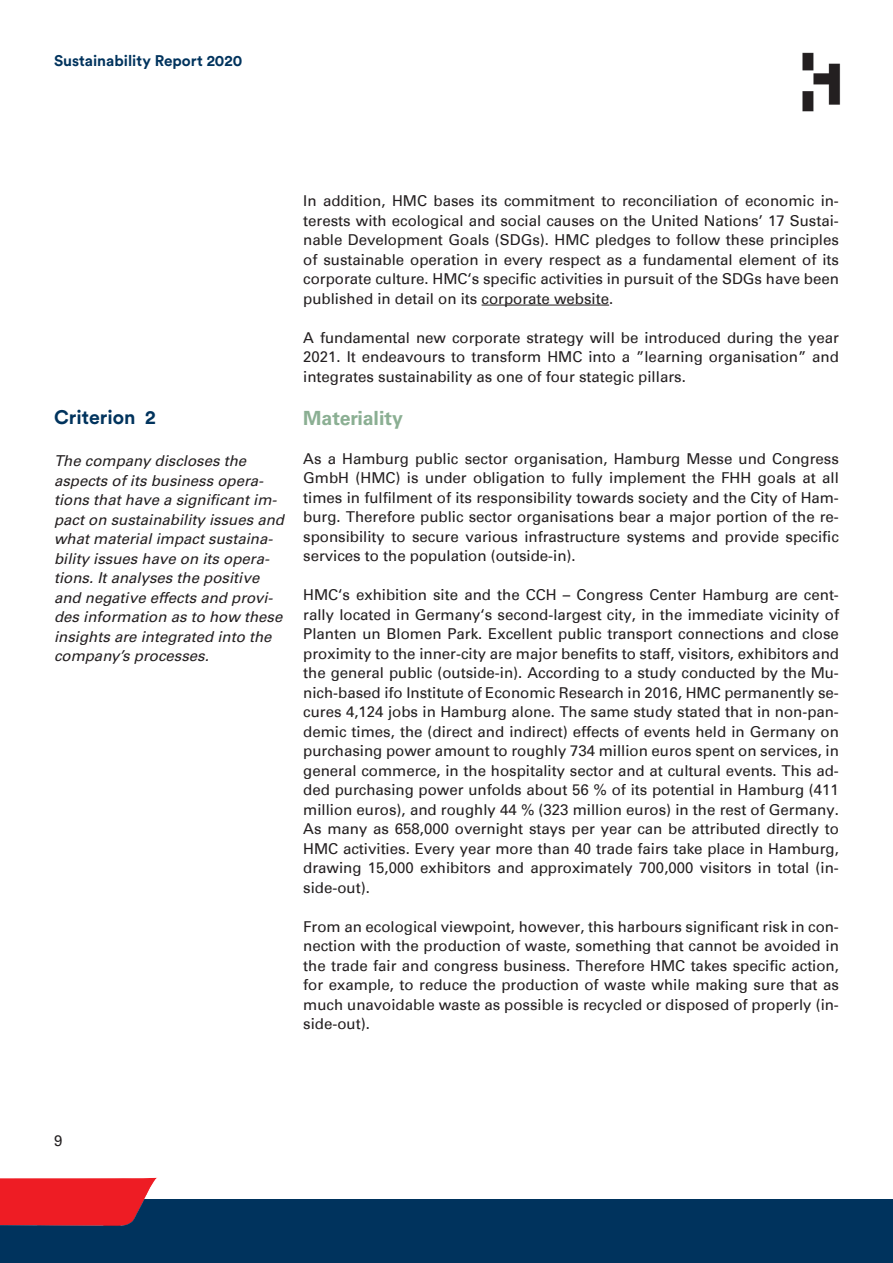
<style>
.page{position:relative;width:893px;height:1263px;background:#fff}
.page>*{position:absolute;margin:0;border:0;box-sizing:border-box;transform-origin:0 0}
.t1{font:700 19.5px "Univers LT Std";color:#8baf93}
.t2{font:700 19.5px "Circular Std";color:#00335d}
.t3{font:700 15.3px "Circular Std";color:#00335d}
.t4{font:15px/19.5px "Univers";color:#231f20;text-align:justify}
.t5{font:italic 15px/19.5px "Univers LT Std";color:#231f20}
</style>
<div class="page">
<img style="left:802px;top:52px;width:39px;height:60px">
<div style="left:0;top:1199px;width:893px;height:64px;background:#00335d"></div>
<img style="left:0;top:1177px;width:157px;height:49px">
<hr style="left:482px;top:305px;width:127px;height:1px;background:#231f20">
<p class="t3" style="left:54px;top:51px;width:190px">Sustainability Report 2020</p>
<p class="t2" style="left:54px;top:405px;width:103px">Criterion 2</p>
<p class="t5" style="left:54px;top:451px;width:232px">The company discloses the aspects of its business opera&shy;tions that have a significant im&shy;pact on sustainability issues and what material impact sustaina&shy;bility issues have on its opera&shy;tions. It analyses the positive and negative effects and provi&shy;des information as to how these insights are integrated into the company’s processes.</p>
<p class="t4" style="left:303px;top:192px;width:537px">In addition, HMC bases its commitment to reconciliation of economic in&shy;terests with ecological and social causes on the United Nations’ 17 Sustai&shy;nable Development Goals (SDGs). HMC pledges to follow these principles of sustainable operation in every respect as a fundamental element of its corporate culture. HMC‘s specific activities in pursuit of the SDGs have been published in detail on its corporate website.</p>
<p class="t4" style="left:303px;top:328px;width:537px">A fundamental new corporate strategy will be introduced during the year 2021. It endeavours to transform HMC into a ”learning organisation” and integrates sustainability as one of four stategic pillars.</p>
<p class="t1" style="left:303px;top:407px;width:101px">Materiality</p>
<p class="t4" style="left:303px;top:449px;width:537px">As a Hamburg public sector organisation, Hamburg Messe und Congress GmbH (HMC) is under obligation to fully implement the FHH goals at all times in fulfilment of its responsibility towards society and the City of Ham&shy;burg. Therefore public sector organisations bear a major portion of the re&shy;sponsibility to secure various infrastructure systems and provide specific services to the population (outside-in).</p>
<p class="t4" style="left:303px;top:586px;width:537px">HMC‘s exhibition site and the CCH – Congress Center Hamburg are cent&shy;rally located in Germany‘s second-largest city, in the immediate vicinity of Planten un Blomen Park. Excellent public transport connections and close proximity to the inner-city are major benefits to staff, visitors, exhibitors and the general public (outside-in). According to a study conducted by the Mu&shy;nich-based ifo Institute of Economic Research in 2016, HMC permanently se&shy;cures 4,124 jobs in Hamburg alone. The same study stated that in non-pan&shy;demic times, the (direct and indirect) effects of events held in Germany on purchasing power amount to roughly 734 million euros spent on services, in general commerce, in the hospitality sector and at cultural events. This ad&shy;ded purchasing power unfolds about 56 % of its potential in Hamburg (411 million euros), and roughly 44 % (323 million euros) in the rest of Germany.<br>As many as 658,000 overnight stays per year can be attributed directly to HMC activities. Every year more than 40 trade fairs take place in Hamburg, drawing 15,000 exhibitors and approximately 700,000 visitors in total (in&shy;side-out).</p>
<p class="t4" style="left:303px;top:917px;width:537px">From an ecological viewpoint, however, this harbours significant risk in con&shy;nection with the production of waste, something that cannot be avoided in the trade fair and congress business. Therefore HMC takes specific action, for example, to reduce the production of waste while making sure that as much unavoidable waste as possible is recycled or disposed of properly (in&shy;side-out).</p>
<p class="t4" style="left:54px;top:1131px;width:10px">9</p>
</div>
